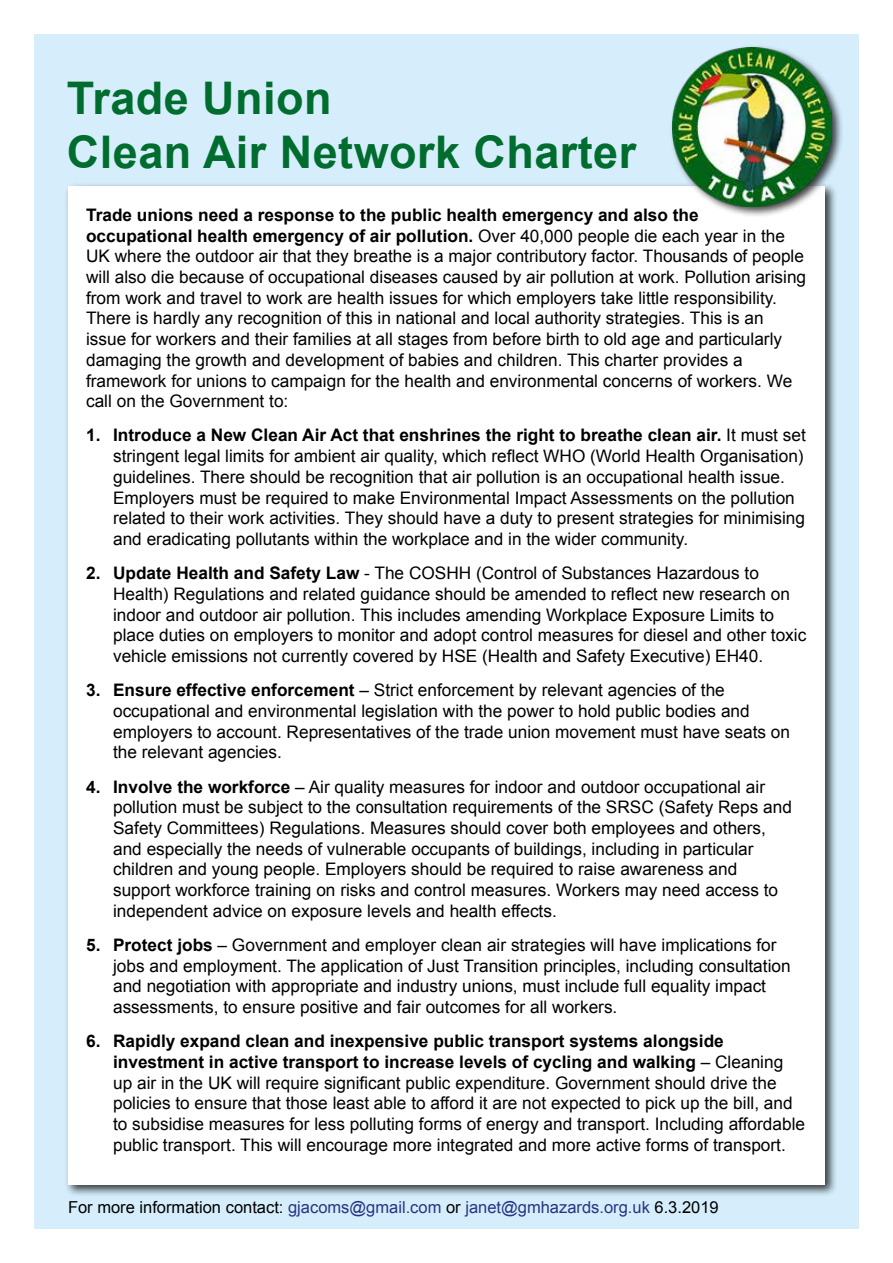
<style>
.page{position:relative;width:893px;height:1263px;background:#fff}
.page>*{position:absolute;margin:0;border:0;box-sizing:border-box;transform-origin:0 0}
.t1{font:700 45px/54px "Arial";letter-spacing:.01em;color:#006d2f}
.t2{font:17.25px/20.7px "Arial";color:#000}
.t3{font:16.5px "Arial";color:#283583}
.s1{font-weight:700}
.s2{color:#000}
</style>
<div class="page">
<div style="left:34px;top:34px;width:825px;height:1195px;background:#d6eefc"></div>
<div style="left:64px;top:182px;width:773px;height:1015px;background:#000;opacity:.75"></div>
<div style="left:68px;top:186px;width:757px;height:998px;background:#fff"></div>
<div style="left:669px;top:44px;width:174px;height:174px;background:#000;opacity:.75"></div>
<img style="left:673px;top:48px;width:159px;height:159px">
<h1 class="t1" style="left:67px;top:73px;width:571px">Trade Union<br>Clean Air Network Charter</h1>
<p class="t2" style="left:86px;top:205px;width:722px"><span class="s1">Trade unions need a response to the public health emergency and also the occupational health emergency of air pollution.</span> Over 40,000 people die each year in the UK where the outdoor air that they breathe is a major contributory factor. Thousands of people will also die because of occupational diseases caused by air pollution at work. Pollution arising from work and travel to work are health issues for which employers take little responsibility.<br>There is hardly any recognition of this in national and local authority strategies. This is an issue for workers and their families at all stages from before birth to old age and particularly damaging the growth and development of babies and children. This charter provides a framework for unions to campaign for the health and environmental concerns of workers. We call on the Government to:</p>
<p class="t2" style="left:113px;top:425px;width:694px;text-indent:-27px"><span class="s1">1. Introduce a New Clean Air Act that enshrines the right to breathe clean air.</span> It must set stringent legal limits for ambient air quality, which reflect WHO (World Health Organisation) guidelines. There should be recognition that air pollution is an occupational health issue.<br>Employers must be required to make Environmental Impact Assessments on the pollution related to their work activities. They should have a duty to present strategies for minimising and eradicating pollutants within the workplace and in the wider community.</p>
<p class="t2" style="left:113px;top:563px;width:695px;text-indent:-27px"><span class="s1">2. Update Health and Safety Law</span> - The COSHH (Control of Substances Hazardous to Health) Regulations and related guidance should be amended to reflect new research on indoor and outdoor air pollution. This includes amending Workplace Exposure Limits to place duties on employers to monitor and adopt control measures for diesel and other toxic vehicle emissions not currently covered by HSE (Health and Safety Executive) EH40.</p>
<p class="t2" style="left:113px;top:680px;width:678px;text-indent:-27px"><span class="s1">3. Ensure effective enforcement</span> – Strict enforcement by relevant agencies of the occupational and environmental legislation with the power to hold public bodies and employers to account. Representatives of the trade union movement must have seats on the relevant agencies.</p>
<p class="t2" style="left:113px;top:776px;width:680px;text-indent:-27px"><span class="s1">4. Involve the workforce</span> – Air quality measures for indoor and outdoor occupational air pollution must be subject to the consultation requirements of the SRSC (Safety Reps and Safety Committees) Regulations. Measures should cover both employees and others, and especially the needs of vulnerable occupants of buildings, including in particular children and young people. Employers should be required to raise awareness and support workforce training on risks and control measures. Workers may need access to independent advice on exposure levels and health effects.</p>
<p class="t2" style="left:113px;top:935px;width:679px;text-indent:-27px"><span class="s1">5. Protect jobs</span> – Government and employer clean air strategies will have implications for jobs and employment. The application of Just Transition principles, including consultation and negotiation with appropriate and industry unions, must include full equality impact assessments, to ensure positive and fair outcomes for all workers.</p>
<p class="t2" style="left:113px;top:1031px;width:693px;text-indent:-27px"><span class="s1">6. Rapidly expand clean and inexpensive public transport systems alongside investment in active transport to increase levels of cycling and walking</span> – Cleaning up air in the UK will require significant public expenditure. Government should drive the policies to ensure that those least able to afford it are not expected to pick up the bill, and to subsidise measures for less polluting forms of energy and transport. Including affordable public transport. This will encourage more integrated and more active forms of transport.</p>
<p class="t3" style="left:68px;top:1196px;width:652px"><span class="s2">For more information contact:</span> gjacoms@gmail.com <span class="s2">or</span> janet@gmhazards.org.uk <span class="s2">6.3.2019</span></p>
</div>
